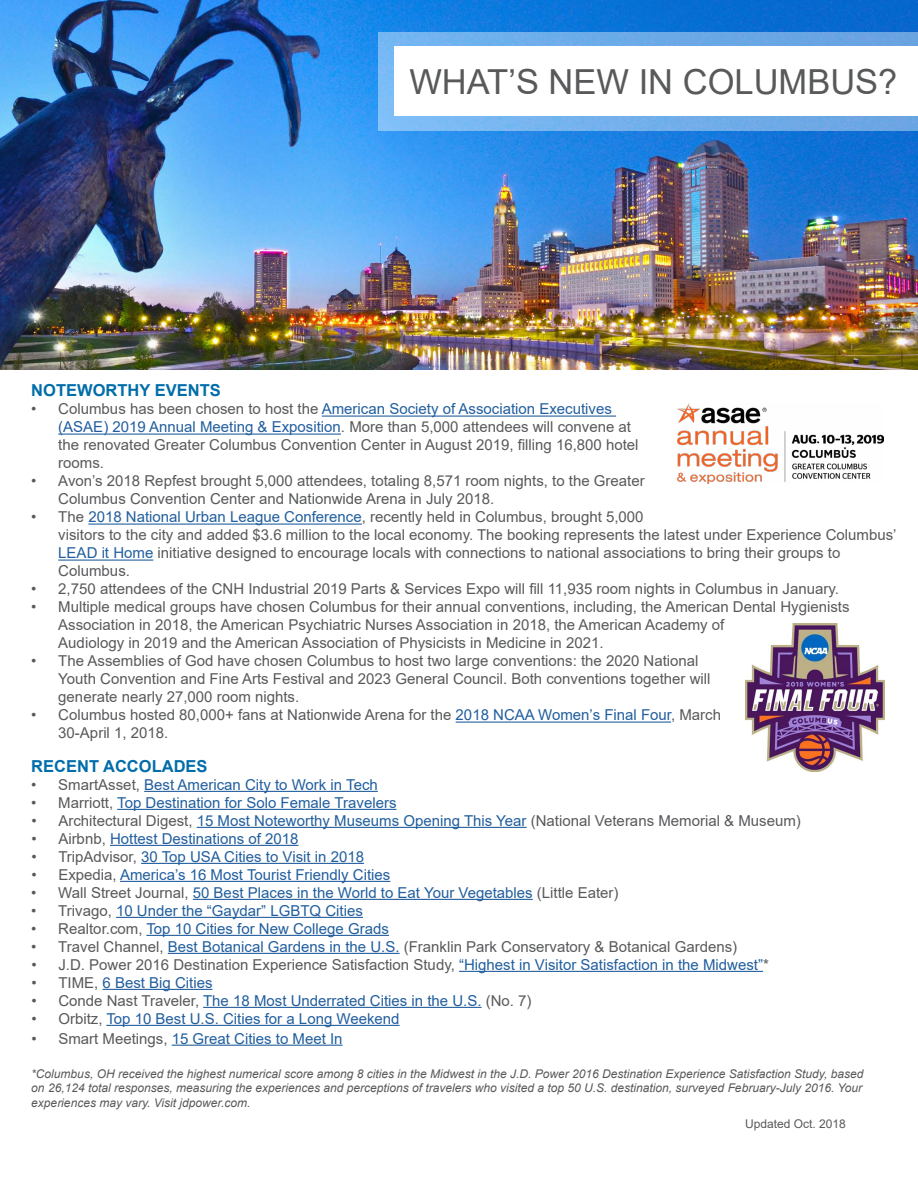
<style>
.page{position:relative;width:918px;height:1188px;background:#fff}
.page>*{position:absolute;margin:0;border:0;box-sizing:border-box;transform-origin:0 0}
.t1{font:34.5px "Arial";color:#58595b}
.t2{font:700 16.5px "Arial";color:#016daa}
.t3{font:15px/18px "Arial";color:#58595b}
.t4{font:15px "Arial";color:#215e9e}
.t5{font:italic 12px/14.4px "Arial";color:#58595b;text-align:justify}
.t6{font:12px "Arial";color:#58595b}
.s1{color:#215e9e}
.s2{color:#58595b}
</style>
<div class="page">
<hr style="left:322px;top:416px;width:294px;height:1px;background:#215e9e">
<hr style="left:58px;top:434px;width:283px;height:1px;background:#215e9e">
<hr style="left:88px;top:524px;width:274px;height:1px;background:#215e9e">
<hr style="left:58px;top:560px;width:95px;height:1px;background:#215e9e">
<hr style="left:456px;top:722px;width:215px;height:1px;background:#215e9e">
<hr style="left:144px;top:791px;width:234px;height:1px;background:#215e9e">
<hr style="left:117px;top:809px;width:280px;height:1px;background:#215e9e">
<hr style="left:197px;top:827px;width:330px;height:1px;background:#215e9e">
<hr style="left:110px;top:845px;width:188px;height:1px;background:#215e9e">
<hr style="left:141px;top:863px;width:223px;height:1px;background:#215e9e">
<hr style="left:120px;top:881px;width:270px;height:1px;background:#215e9e">
<hr style="left:193px;top:899px;width:340px;height:1px;background:#215e9e">
<hr style="left:116px;top:917px;width:247px;height:1px;background:#215e9e">
<hr style="left:146px;top:935px;width:243px;height:1px;background:#215e9e">
<hr style="left:168px;top:953px;width:232px;height:1px;background:#215e9e">
<hr style="left:459px;top:971px;width:304px;height:1px;background:#215e9e">
<hr style="left:102px;top:989px;width:111px;height:1px;background:#215e9e">
<hr style="left:203px;top:1007px;width:279px;height:1px;background:#215e9e">
<hr style="left:106px;top:1025px;width:294px;height:1px;background:#215e9e">
<hr style="left:172px;top:1045px;width:171px;height:1px;background:#215e9e">
<img style="left:0;top:0;width:918px;height:370px">
<div style="left:378px;top:32px;width:540px;height:98px;background:linear-gradient(to right,#78baf4,#68a2e0)"></div>
<div style="left:394px;top:46px;width:524px;height:69px;background:#fff"></div>
<img style="left:745px;top:624px;width:140px;height:148px">
<img style="left:677px;top:403px;width:206px;height:81px">
<h1 class="t1" style="left:409px;top:58px;width:490px">WHAT’S NEW IN COLUMBUS?</h1>
<p class="t2" style="left:31px;top:379px;width:191px">NOTEWORTHY EVENTS</p>
<p class="t3" style="left:58px;top:400px;width:582px;text-indent:-27px">• Columbus has been chosen to host the <span class="s1">American Society of Association Executives (ASAE) 2019 Annual Meeting &amp; Exposition</span>. More than 5,000 attendees will convene at the renovated Greater Columbus Convention Center in August 2019, filling 16,800 hotel rooms.</p>
<p class="t3" style="left:58px;top:472px;width:588px;text-indent:-27px">• Avon’s 2018 Repfest brought 5,000 attendees, totaling 8,571 room nights, to the Greater<br>Columbus Convention Center and Nationwide Arena in July 2018.</p>
<p class="t3" style="left:58px;top:508px;width:840px;text-indent:-27px">• The <span class="s1">2018 National Urban League Conference</span>, recently held in Columbus, brought 5,000<br>visitors to the city and added $3.6 million to the local economy. The booking represents the latest under Experience Columbus’ <span class="s1">LEAD it Home</span> initiative designed to encourage locals with connections to national associations to bring their groups to Columbus.</p>
<p class="t3" style="left:31px;top:580px;width:809px">• 2,750 attendees of the CNH Industrial 2019 Parts &amp; Services Expo will fill 11,935 room nights in Columbus in January.</p>
<p class="t3" style="left:58px;top:598px;width:793px;text-indent:-27px">• Multiple medical groups have chosen Columbus for their annual conventions, including, the American Dental Hygienists<br>Association in 2018, the American Psychiatric Nurses Association in 2018, the American Academy of<br>Audiology in 2019 and the American Association of Physicists in Medicine in 2021.</p>
<p class="t3" style="left:58px;top:652px;width:654px;text-indent:-27px">• The Assemblies of God have chosen Columbus to host two large conventions: the 2020 National<br>Youth Convention and Fine Arts Festival and 2023 General Council. Both conventions together will generate nearly 27,000 room nights.</p>
<p class="t3" style="left:58px;top:706px;width:664px;text-indent:-27px">• Columbus hosted 80,000+ fans at Nationwide Arena for the <span class="s1">2018 NCAA Women’s Final Four</span>, March<br>30-April 1, 2018.</p>
<p class="t2" style="left:31px;top:754px;width:178px">RECENT ACCOLADES</p>
<p class="t4" style="left:31px;top:774px;width:348px"><span class="s2">• SmartAsset,</span> Best American City to Work in Tech</p>
<p class="t4" style="left:31px;top:792px;width:367px"><span class="s2">• Marriott,</span> Top Destination for Solo Female Travelers</p>
<p class="t3" style="left:31px;top:811px;width:771px">• Architectural Digest, <span class="s1">15 Most Noteworthy Museums Opening This Year</span> (National Veterans Memorial &amp; Museum)</p>
<p class="t4" style="left:31px;top:828px;width:269px"><span class="s2">• Airbnb,</span> Hottest Destinations of 2018</p>
<p class="t4" style="left:31px;top:846px;width:334px"><span class="s2">• TripAdvisor,</span> 30 Top USA Cities to Visit in 2018</p>
<p class="t4" style="left:31px;top:864px;width:361px"><span class="s2">• Expedia,</span> America’s 16 Most Tourist Friendly Cities</p>
<p class="t4" style="left:31px;top:882px;width:589px"><span class="s2">• Wall Street Journal,</span> 50 Best Places in the World to Eat Your Vegetables <span class="s2">(Little Eater)</span></p>
<p class="t4" style="left:31px;top:900px;width:333px"><span class="s2">• Trivago,</span> 10 Under the “Gaydar” LGBTQ Cities</p>
<p class="t4" style="left:31px;top:918px;width:359px"><span class="s2">• Realtor.com,</span> Top 10 Cities for New College Grads</p>
<p class="t3" style="left:31px;top:937px;width:707px">• Travel Channel, <span class="s1">Best Botanical Gardens in the U.S.</span> (Franklin Park Conservatory &amp; Botanical Gardens)</p>
<p class="t3" style="left:31px;top:955px;width:739px">• J.D. Power 2016 Destination Experience Satisfaction Study, <span class="s1">“Highest in Visitor Satisfaction in the Midwest”</span>*</p>
<p class="t4" style="left:31px;top:972px;width:183px"><span class="s2">• TIME,</span> 6 Best Big Cities</p>
<p class="t4" style="left:31px;top:990px;width:502px"><span class="s2">• Conde Nast Traveler,</span> The 18 Most Underrated Cities in the U.S. <span class="s2">(No. 7)</span></p>
<p class="t4" style="left:31px;top:1008px;width:370px"><span class="s2">• Orbitz,</span> Top 10 Best U.S. Cities for a Long Weekend</p>
<p class="t4" style="left:31px;top:1028px;width:313px"><span class="s2">• Smart Meetings,</span> 15 Great Cities to Meet In</p>
<p class="t5" style="left:31px;top:1067px;width:834px">*Columbus, OH received the highest numerical score among 8 cities in the Midwest in the J.D. Power 2016 Destination Experience Satisfaction Study, based on 26,124 total responses, measuring the experiences and perceptions of travelers who visited a top 50 U.S. destination, surveyed February-July 2016. Your experiences may vary. Visit jdpower.com.</p>
<p class="t6" style="left:745px;top:1115px;width:102px">Updated Oct. 2018</p>
</div>
